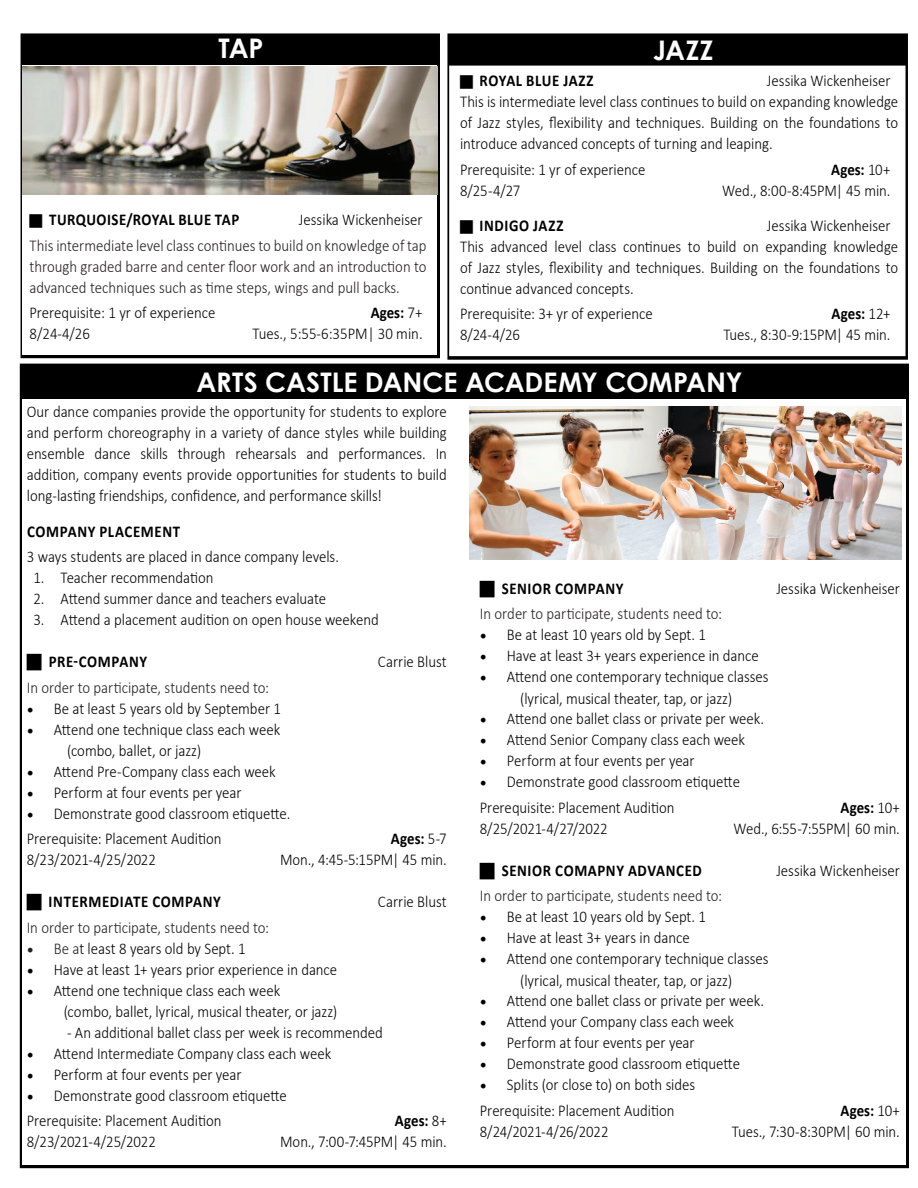
<style>
.page{position:relative;width:918px;height:1188px;background:#fff}
.page>*{position:absolute;margin:0;border:0;box-sizing:border-box;transform-origin:0 0}
.t1{font:700 27px "Century Gothic";letter-spacing:-.01em;color:#fff}
.t2{font:300 16.5px/21px "Calibri";letter-spacing:-.005em;color:#000;scale:.9 1}
.t3{font:300 16.5px/21px "Calibri";color:#231f20;text-align:justify;scale:.9 1}
.t4{font:700 16.5px "Calibri";letter-spacing:.04em;color:#000;scale:.9 1}
.s1{font-weight:300}
.s2{font-family:"Minion Pro";font-weight:400;font-size:18px}
.s3{font-family:"Minion Pro";font-weight:400;font-size:18px;color:#231f20}
.s4{color:#231f20}
</style>
<div class="page">
<div style="left:20px;top:364px;width:889px;height:804px;background:#000"></div>
<div style="left:22px;top:399px;width:883px;height:766px;background:#fff"></div>
<img style="left:470px;top:407px;width:432px;height:153px">
<div style="left:21px;top:33px;width:419px;height:325px;background:#000;border:2px solid #000"></div>
<div style="left:22px;top:66px;width:415px;height:289px;background:#fff"></div>
<div style="left:447px;top:33px;width:461px;height:327px;background:#000;border:3px solid #000"></div>
<div style="left:449px;top:66px;width:457px;height:290px;background:#fff;border:2px solid #fff"></div>
<img style="left:22px;top:66px;width:415px;height:128px">
<h1 class="t1" style="left:218px;top:28px;width:43px">TAP</h1>
<h1 class="t1" style="left:653px;top:29px;width:62px">JAZZ</h1>
<p class="t4" style="left:480px;top:69px;width:128px">ROYAL BLUE JAZZ</p>
<p class="t2" style="left:460px;top:70px;width:488px;text-indent:307px">Jessika Wickenheiser This is intermediate level class continues to build on expanding knowledge of Jazz styles, flexibility and techniques. Building on the foundations to introduce advanced concepts of turning and leaping.</p>
<p class="t2" style="left:460px;top:159px;width:208px">Prerequisite: 1 yr of experience</p>
<p class="t4" style="left:831px;top:158px;width:68px">AGES: <span class="s1">10+</span></p>
<p class="t2" style="left:460px;top:180px;width:69px">8/25-4/27</p>
<p class="t2" style="left:722px;top:180px;width:188px">Wed., 8:00-8:45PM| 45 min.</p>
<p class="t4" style="left:480px;top:214px;width:95px">INDIGO JAZZ</p>
<p class="t4" style="left:49px;top:208px;width:211px">TURQUOISE/ROYAL BLUE TAP</p>
<p class="t2" style="left:299px;top:209px;width:139px">Jessika Wickenheiser</p>
<p class="t3" style="left:30px;top:235px;width:443px">This intermediate level class continues to build on knowledge of tap through graded barre and center floor work and an introduction to advanced techniques such as time steps, wings and pull backs.</p>
<p class="t2" style="left:30px;top:302px;width:208px">Prerequisite: 1 yr of experience</p>
<p class="t4" style="left:371px;top:301px;width:59px">AGES: <span class="s1">7+</span></p>
<p class="t2" style="left:30px;top:323px;width:69px">8/24-4/26</p>
<p class="t2" style="left:253px;top:323px;width:190px">Tues., 5:55-6:35PM| 30 min.</p>
<p class="t2" style="left:460px;top:215px;width:488px;text-indent:307px">Jessika Wickenheiser This advanced level class continues to build on expanding knowledge of Jazz styles, flexibility and techniques. Building on the foundations to continue advanced concepts.</p>
<p class="t2" style="left:460px;top:303px;width:216px">Prerequisite: 3+ yr of experience</p>
<p class="t4" style="left:832px;top:302px;width:67px">AGES: <span class="s1">12+</span></p>
<p class="t2" style="left:460px;top:324px;width:68px">8/24-4/26</p>
<p class="t2" style="left:723px;top:324px;width:187px">Tues., 8:30-9:15PM| 45 min.</p>
<h1 class="t1" style="left:197px;top:362px;width:16px">ARTS</h1>
<h1 class="t1" style="left:265px;top:362px;width:16px">CASTLE</h1>
<h1 class="t1" style="left:365px;top:362px;width:120px">DANCE ACADEMY</h1>
<h1 class="t1" style="left:606px;top:362px;width:23px">COM</h1>
<h1 class="t1" style="left:673px;top:362px;width:33px">PANY</h1>
<p class="t2" style="left:27px;top:401px;width:468px;text-align:justify">Our dance companies provide the opportunity for students to explore and perform choreography in a variety of dance styles while building ensemble dance skills through rehearsals and performances. In addition, company events provide opportunities for students to build long-lasting friendships, confidence, and performance skills!</p>
<p class="t4" style="left:27px;top:520px;width:172px">COMPANY PLACEMENT</p>
<p class="t2" style="left:27px;top:546px;width:348px">3 ways students are placed in dance company levels.</p>
<p class="t2" style="left:34px;top:567px;width:202px">1. Teacher recommendation</p>
<p class="t2" style="left:34px;top:588px;width:327px">2. Attend summer dance and teachers evaluate</p>
<p class="t2" style="left:34px;top:609px;width:385px">3. Attend a placement audition on open house weekend</p>
<p class="t4" style="left:49px;top:650px;width:111px">PRE-COMPANY</p>
<p class="t2" style="left:378px;top:651px;width:78px">Carrie Blust</p>
<p class="t3" style="left:27px;top:677px;width:271px">In order to participate, students need to:</p>
<p class="t2" style="left:27px;top:698px;width:284px"><span class="s2">•</span> Be at least 5 years old by September 1</p>
<p class="t2" style="left:67px;top:719px;width:239px;text-indent:-40px"><span class="s2">•</span> Attend one technique class each week (combo, ballet, or jazz)</p>
<p class="t2" style="left:27px;top:761px;width:278px"><span class="s2">•</span> Attend Pre-Company class each week</p>
<p class="t2" style="left:27px;top:782px;width:240px"><span class="s2">•</span> Perform at four events per year</p>
<p class="t2" style="left:27px;top:800px;width:294px;line-height:25.5px"><span class="s2">•</span> Demonstrate good classroom etiquette.<br>Prerequisite: Placement Audition</p>
<p class="t4" style="left:502px;top:577px;width:137px">SENIOR COMPANY</p>
<p class="t2" style="left:776px;top:578px;width:139px">Jessika Wickenheiser</p>
<p class="t3" style="left:480px;top:603px;width:271px">In order to participate, students need to:</p>
<p class="t2" style="left:480px;top:624px;width:253px"><span class="s2">•</span> Be at least 10 years old by Sept. 1</p>
<p class="t2" style="left:480px;top:645px;width:311px"><span class="s2">•</span> Have at least 3+ years experience in dance</p>
<p class="t2" style="left:480px;top:666px;width:322px;text-align:center"><span class="s2">•</span> Attend one contemporary technique classes (lyrical, musical theater, tap, or jazz)</p>
<p class="t2" style="left:480px;top:708px;width:317px"><span class="s2">•</span> Attend one ballet class or private per week.</p>
<p class="t2" style="left:480px;top:729px;width:296px"><span class="s2">•</span> Attend Senior Company class each week</p>
<p class="t2" style="left:480px;top:750px;width:240px"><span class="s2">•</span> Perform at four events per year</p>
<p class="t2" style="left:480px;top:769px;width:291px;line-height:25.5px"><span class="s2">•</span> Demonstrate good classroom etiquette<br>Prerequisite: Placement Audition</p>
<p class="t4" style="left:840px;top:796px;width:68px">AGES: <span class="s1">10+</span></p>
<p class="t2" style="left:480px;top:818px;width:144px">8/25/2021-4/27/2022</p>
<p class="t2" style="left:734px;top:818px;width:186px">Wed., 6:55-7:55PM| 60 min.</p>
<p class="t4" style="left:502px;top:859px;width:224px">SENIOR COMAPNY ADVANCED</p>
<p class="t2" style="left:776px;top:860px;width:139px">Jessika Wickenheiser</p>
<p class="t3" style="left:480px;top:885px;width:271px">In order to participate, students need to:</p>
<p class="t2" style="left:480px;top:906px;width:253px"><span class="s2">•</span> Be at least 10 years old by Sept. 1</p>
<p class="t2" style="left:480px;top:927px;width:235px"><span class="s2">•</span> Have at least 3+ years in dance</p>
<p class="t2" style="left:480px;top:948px;width:322px;text-align:center"><span class="s2">•</span> Attend one contemporary technique classes (lyrical, musical theater, tap, or jazz)</p>
<p class="t2" style="left:480px;top:990px;width:317px"><span class="s2">•</span> Attend one ballet class or private per week.</p>
<p class="t2" style="left:480px;top:1011px;width:284px"><span class="s2">•</span> Attend your Company class each week</p>
<p class="t2" style="left:480px;top:1032px;width:240px"><span class="s2">•</span> Perform at four events per year</p>
<p class="t2" style="left:480px;top:1053px;width:291px"><span class="s2">•</span> Demonstrate good classroom etiquette</p>
<p class="t2" style="left:480px;top:1072px;width:241px;line-height:25.5px"><span class="s2">•</span> Splits (or close to) on both sides<br>Prerequisite: Placement Audition</p>
<p class="t4" style="left:391px;top:827px;width:64px">AGES: <span class="s1">5-7</span></p>
<p class="t2" style="left:27px;top:849px;width:145px">8/23/2021-4/25/2022</p>
<p class="t2" style="left:280px;top:849px;width:187px">Mon., 4:45-5:15PM| 45 min.</p>
<p class="t4" style="left:49px;top:890px;width:193px">INTERMEDIATE COMPANY</p>
<p class="t2" style="left:378px;top:891px;width:78px">Carrie Blust</p>
<p class="t3" style="left:27px;top:917px;width:271px">In order to participate, students need to:</p>
<p class="t2" style="left:27px;top:938px;width:245px"><span class="s3">•</span> <span class="s4">Be a</span>t least 8 years old by Sept. 1</p>
<p class="t2" style="left:27px;top:959px;width:346px"><span class="s2">•</span> Have at least 1+ years prior experience in dance</p>
<p class="t2" style="left:64px;top:980px;width:305px;text-indent:-37px"><span class="s2">•</span> Attend one technique class each week<br>(combo, ballet, lyrical, musical theater, or jazz)</p>
<p class="t2" style="left:67px;top:1022px;width:353px">- An additional ballet class per week is recommended</p>
<p class="t2" style="left:27px;top:1043px;width:340px"><span class="s2">•</span> Attend Intermediate Company class each week</p>
<p class="t2" style="left:27px;top:1064px;width:240px"><span class="s2">•</span> Perform at four events per year</p>
<p class="t2" style="left:27px;top:1082px;width:291px;line-height:25.5px"><span class="s2">•</span> Demonstrate good classroom etiquette<br>Prerequisite: Placement Audition</p>
<p class="t4" style="left:840px;top:1099px;width:68px">AGES: <span class="s1">10+</span></p>
<p class="t4" style="left:395px;top:1109px;width:59px">AGES: <span class="s1">8+</span></p>
<p class="t2" style="left:480px;top:1121px;width:144px">8/24/2021-4/26/2022</p>
<p class="t2" style="left:732px;top:1121px;width:188px">Tues., 7:30-8:30PM| 60 min.</p>
<p class="t2" style="left:27px;top:1131px;width:145px">8/23/2021-4/25/2022</p>
<p class="t2" style="left:280px;top:1131px;width:187px">Mon., 7:00-7:45PM| 45 min.</p>
</div>
